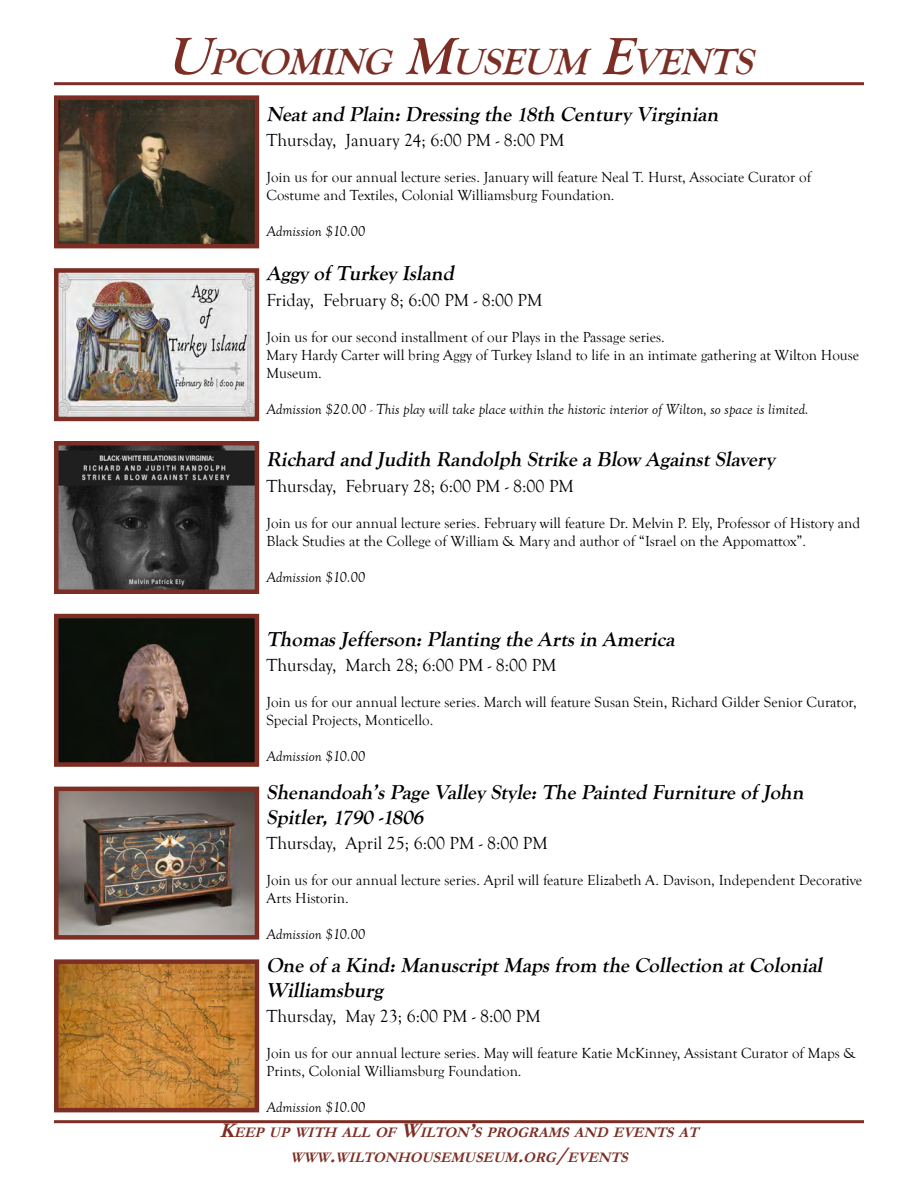
<style>
.page{position:relative;width:918px;height:1188px;background:#fff}
.page>*{position:absolute;margin:0;border:0;box-sizing:border-box;transform-origin:0 0}
.t1{font:italic 700 37.8px "Goudy Old Style T";color:#7d2e24}
.t2{font:italic 700 21px/25.2px "Goudy Old Style T";color:#000}
.t3{font:18px "Goudy Old Style T";color:#000}
.t4{font:15px/18px "Goudy Old Style T";color:#000}
.t5{font:italic 15px "Goudy Old Style T";color:#000}
.t6{font:italic 700 14.7px/25.2px "Garamond";color:#7d2e24;text-align:center}
.s1{font-size:54px}
.s2{font-size:21px}
</style>
<div class="page">
<hr style="left:54px;top:82px;width:810px;height:3px;background:#7d2e24">
<hr style="left:54px;top:1120px;width:810px;height:3px;background:#7d2e24">
<img style="left:59px;top:273px;width:195px;height:143px">
<div style="left:54px;top:268px;width:205px;height:153px;border:4px solid #7d2e24"></div>
<img style="left:59px;top:100px;width:195px;height:143px">
<div style="left:54px;top:95px;width:205px;height:153px;border:4px solid #7d2e24"></div>
<img style="left:59px;top:446px;width:195px;height:143px">
<div style="left:54px;top:441px;width:205px;height:153px;border:4px solid #7d2e24"></div>
<img style="left:59px;top:619px;width:195px;height:143px">
<div style="left:54px;top:614px;width:205px;height:153px;border:4px solid #7d2e24"></div>
<img style="left:59px;top:792px;width:195px;height:143px">
<div style="left:54px;top:787px;width:205px;height:153px;border:4px solid #7d2e24"></div>
<img style="left:59px;top:964px;width:195px;height:143px">
<div style="left:54px;top:959px;width:205px;height:153px;border:4px solid #7d2e24"></div>
<h1 class="t1" style="left:166px;top:41px;width:592px"><span class="s1">U</span>PCOMING <span class="s1">M</span>USEUM <span class="s1">E</span>VENTS</h1>
<h2 class="t2" style="left:266px;top:102px;width:458px">Neatand Plain:Dressing the 18th Century Virginian</h2>
<p class="t3" style="left:266px;top:130px;width:300px">Thursday, January 24; 6:00 PM - 8:00 PM</p>
<p class="t4" style="left:266px;top:168px;width:546px">Join us for our annual lecture series. January will feature Neal T. Hurst, Associate Curator of<br>Costume and Textiles, Colonial Williamsburg Foundation.</p>
<p class="t5" style="left:266px;top:223px;width:101px">Admission $10.00</p>
<h2 class="t2" style="left:266px;top:261px;width:193px">Aggy ofTurkey Island</h2>
<p class="t3" style="left:266px;top:290px;width:278px">Friday, February 8; 6:00 PM - 8:00 PM</p>
<p class="t4" style="left:266px;top:328px;width:594px">Join us for our second installment of our Plays in the Passage series.<br>Mary Hardy Carter will bring Aggy of Turkey Island to life in an intimate gathering at Wilton House<br>Museum.</p>
<p class="t5" style="left:266px;top:401px;width:544px">Admission $20.00 - This play will take place within the historic interior of Wilton, so space is limited.</p>
<h2 class="t2" style="left:266px;top:447px;width:510px">Richard and Judith Randolph Strike a Blow AgainstSlavery</h2>
<p class="t3" style="left:266px;top:476px;width:309px">Thursday, February 28; 6:00 PM - 8:00 PM</p>
<p class="t4" style="left:266px;top:514px;width:595px">Join us for our annual lecture series. February will feature Dr. Melvin P. Ely, Professor of History and<br>Black Studies at the College of William &amp; Mary and author of “Israel on the Appomattox”.</p>
<p class="t5" style="left:266px;top:569px;width:101px">Admission $10.00</p>
<h2 class="t2" style="left:266px;top:627px;width:414px">ThomasJefferson:Planting the Artsin America</h2>
<p class="t3" style="left:266px;top:655px;width:292px">Thursday, March 28; 6:00 PM - 8:00 PM</p>
<p class="t4" style="left:266px;top:693px;width:592px">Join us for our annual lecture series. March will feature Susan Stein, Richard Gilder Senior Curator,<br>Special Projects, Monticello.</p>
<p class="t5" style="left:266px;top:748px;width:101px">Admission $10.00</p>
<h2 class="t2" style="left:266px;top:780px;width:543px">Shenandoah’sPage Valley Style:The Painted Furniture ofJohn<br>Spitler,1790 -1806</h2>
<p class="t3" style="left:266px;top:833px;width:283px">Thursday, April 25; 6:00 PM - 8:00 PM</p>
<p class="t4" style="left:266px;top:872px;width:597px">Join us for our annual lecture series. April will feature Elizabeth A. Davison, Independent Decorative<br>Arts Historin.</p>
<p class="t5" style="left:266px;top:926px;width:101px">Admission $10.00</p>
<h2 class="t2" style="left:266px;top:952px;width:562px">One ofa Kind:ManuscriptMapsfrom the Collection atColonial<br>Williamsburg</h2>
<p class="t3" style="left:266px;top:1006px;width:276px">Thursday, May 23; 6:00 PM - 8:00 PM</p>
<p class="t4" style="left:266px;top:1044px;width:591px">Join us for our annual lecture series. May will feature Katie McKinney, Assistant Curator of Maps &amp;<br>Prints, Colonial Williamsburg Foundation.</p>
<p class="t5" style="left:266px;top:1099px;width:101px">Admission $10.00</p>
<p class="t6" style="left:220px;top:1120px;width:486px"><span class="s2">K</span>EEP UP WITH ALL OF <span class="s2">W</span>ILTON<span class="s2">’</span>S PROGRAMS AND EVENTS AT<br>WWW<span class="s2">.</span>WILTONHOUSEMUSEUM<span class="s2">.</span>ORG<span class="s2">/</span>EVENTS</p>
</div>
